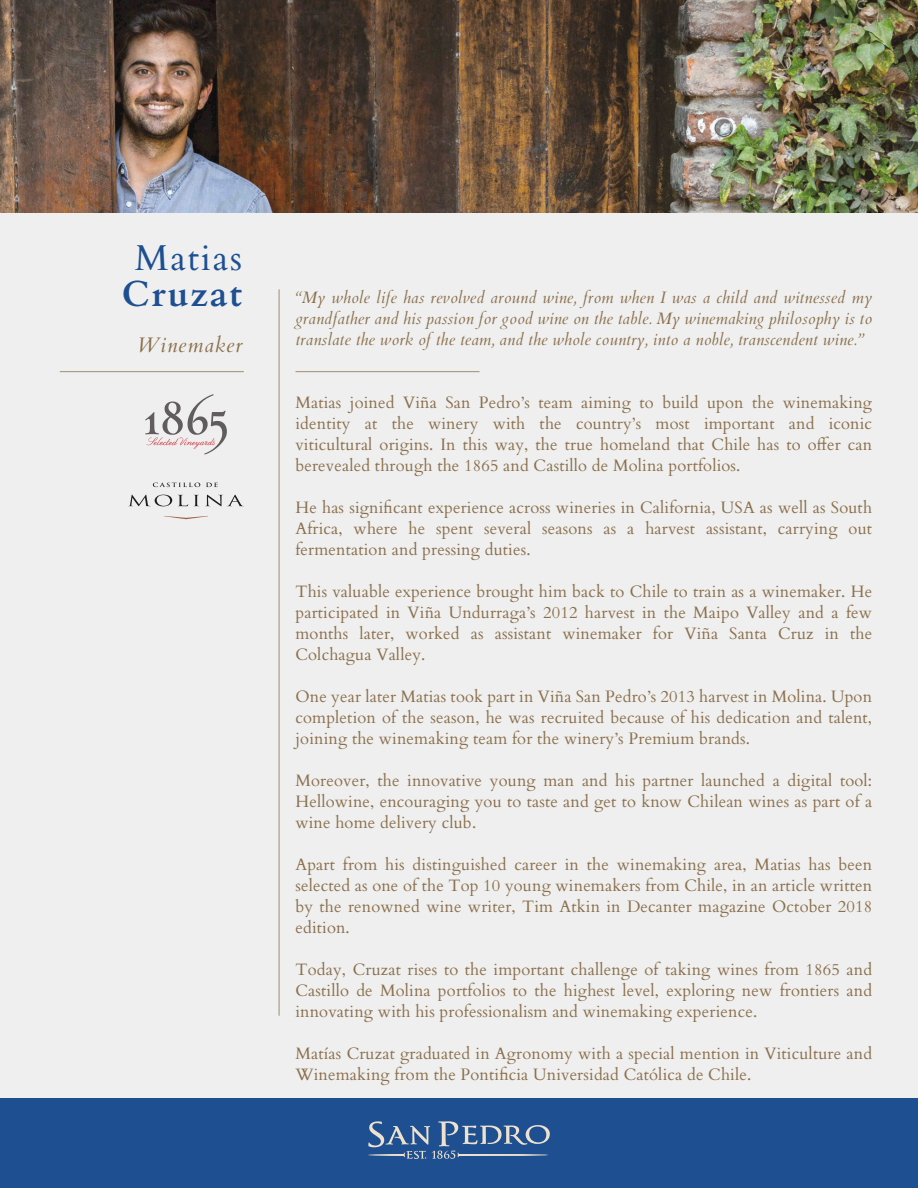
<style>
.page{position:relative;width:918px;height:1188px;background:#eeefee}
.page>*{position:absolute;margin:0;border:0;box-sizing:border-box;transform-origin:0 0}
.t1{font:36px "Cardo";letter-spacing:.05em;color:#1d4f91}
.t2{font:700 36px "Cardo";letter-spacing:.05em;color:#1d4f91}
.t3{font:italic 21px "Cardo";letter-spacing:.05em;color:#8b6f4c}
.t4{font:16.5px/21px "Cardo";letter-spacing:.01em;color:#8b6f4c;text-align:justify}
.t5{font:italic 16.5px/21px "Cardo";letter-spacing:.01em;color:#8b6f4c;text-align:justify}
</style>
<div class="page">
<div style="left:0;top:1099px;width:918px;height:89px;background:#1d4f91"></div>
<svg style="left:368px;top:1121px;width:182px;height:38px"></svg>
<hr style="left:60px;top:371px;width:184px;height:1px;background:#a28c6f">
<hr style="left:295px;top:371px;width:185px;height:1px;background:#a28c6f">
<hr style="left:279px;top:289px;width:1px;height:727px;background:#a28c6f">
<img style="left:0;top:0;width:918px;height:213px">
<svg style="left:145px;top:394px;width:82px;height:60px"></svg>
<svg style="left:153px;top:483px;width:47px;height:4px"></svg>
<svg style="left:206px;top:483px;width:12px;height:4px"></svg>
<svg style="left:129px;top:495px;width:43px;height:11px"></svg>
<svg style="left:178px;top:495px;width:10px;height:11px"></svg>
<svg style="left:194px;top:495px;width:5px;height:11px"></svg>
<svg style="left:206px;top:495px;width:37px;height:11px"></svg>
<svg style="left:164px;top:516px;width:44px;height:3px"></svg>
<h1 class="t1" style="left:135px;top:229px;width:109px">Matias</h1>
<h1 class="t2" style="left:122px;top:265px;width:122px">Cruzat</h1>
<p class="t3" style="left:137px;top:333px;width:107px">Winemaker</p>
<p class="t5" style="left:295px;top:286px;width:578px">“My whole life has revolved around wine, from when I was a child and witnessed my grandfather and his passion for good wine on the table. My winemaking philosophy is to translate the work of the team, and the whole country, into a noble, transcendent wine.”</p>
<p class="t4" style="left:295px;top:391px;width:578px">Matias joined Viña San Pedro’s team aiming to build upon the winemaking identity at the winery with the country’s most important and iconic viticultural origins. In this way, the true homeland that Chile has to offer can berevealed through the 1865 and Castillo de Molina portfolios.</p>
<p class="t4" style="left:295px;top:496px;width:578px">He has significant experience across wineries in California, USA as well as South Africa, where he spent several seasons as a harvest assistant, carrying out fermentation and pressing duties.</p>
<p class="t4" style="left:295px;top:580px;width:578px">This valuable experience brought him back to Chile to train as a winemaker. He participated in Viña Undurraga’s 2012 harvest in the Maipo Valley and a few months later, worked as assistant winemaker for Viña Santa Cruz in the Colchagua Valley.</p>
<p class="t4" style="left:295px;top:685px;width:578px">One year later Matias took part in Viña San Pedro’s 2013 harvest in Molina. Upon completion of the season, he was recruited because of his dedication and talent, joining the winemaking team for the winery’s Premium brands.</p>
<p class="t4" style="left:295px;top:769px;width:578px">Moreover, the innovative young man and his partner launched a digital tool:<br>Hellowine, encouraging you to taste and get to know Chilean wines as part of a wine home delivery club.</p>
<p class="t4" style="left:295px;top:853px;width:578px">Apart from his distinguished career in the winemaking area, Matias has been selected as one of the Top 10 young winemakers from Chile, in an article written by the renowned wine writer, Tim Atkin in Decanter magazine October 2018 edition.</p>
<p class="t4" style="left:295px;top:958px;width:578px">Today, Cruzat rises to the important challenge of taking wines from 1865 and Castillo de Molina portfolios to the highest level, exploring new frontiers and innovating with his professionalism and winemaking experience.</p>
<p class="t4" style="left:295px;top:1042px;width:578px">Matías Cruzat graduated in Agronomy with a special mention in Viticulture and<br>Winemaking from the Pontificia Universidad Católica de Chile.</p>
</div>
